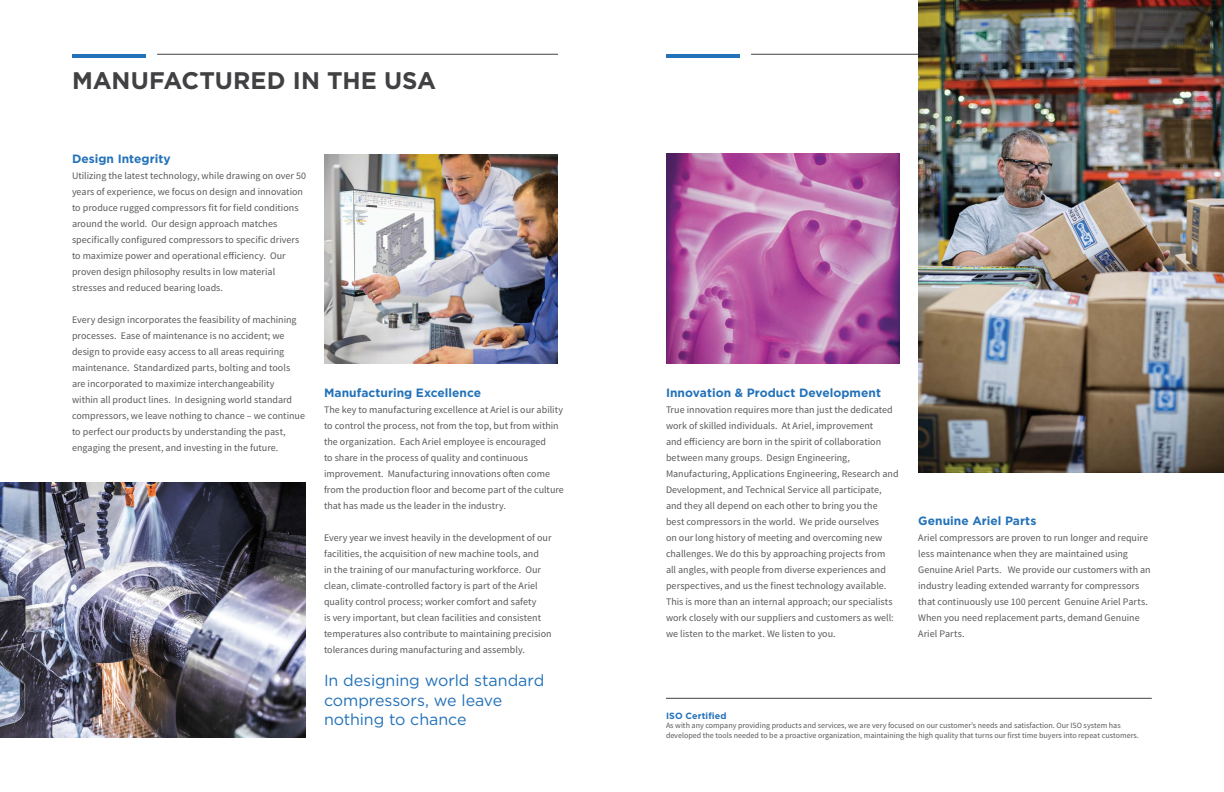
<style>
.page{position:relative;width:1224px;height:792px;background:#fff}
.page>*{position:absolute;margin:0;border:0;box-sizing:border-box;transform-origin:0 0}
.t1{font:700 24px "Gotham";color:#414042}
.t2{font:16px/19.2px "Gotham";letter-spacing:-.005em;color:#2372b9}
.t3{font:700 12px "Gotham";letter-spacing:.005em;color:#2372b9}
.t4{font:10px/16px "Source Sans Pro";color:#58595b}
.t5{font:700 9px "Gotham";letter-spacing:.015em;color:#2372b9}
.t6{font:8px/9.6px "Source Sans Pro";color:#58595b}
</style>
<div class="page">
<hr style="left:666px;top:54px;width:73px;height:4px;background:#2372b9">
<hr style="left:751px;top:54px;width:401px;height:1px;background:#414042">
<hr style="left:72px;top:54px;width:73px;height:4px;background:#2372b9">
<hr style="left:157px;top:54px;width:401px;height:1px;background:#414042">
<img style="left:918px;top:0;width:306px;height:472px">
<img style="left:666px;top:153px;width:234px;height:210px">
<img style="left:324px;top:155px;width:234px;height:208px">
<img style="left:0;top:483px;width:306px;height:255px">
<hr style="left:666px;top:698px;width:486px;height:1px;background:#414042">
<h1 class="t1" style="left:72px;top:65px;width:366px">MANUFACTURED IN THE USA</h1>
<p class="t3" style="left:72px;top:150px;width:100px">Design Integrity</p>
<p class="t4" style="left:72px;top:167px;width:236px">Utilizing the latest technology, while drawing on over 50 years of experience, we focus on design and innovation to produce rugged compressors fit for field conditions around the world. Our design approach matches specifically configured compressors to specific drivers to maximize power and operational efficiency. Our proven design philosophy results in low material stresses and reduced bearing loads.</p>
<p class="t4" style="left:72px;top:311px;width:235px">Every design incorporates the feasibility of machining processes. Ease of maintenance is no accident; we design to provide easy access to all areas requiring maintenance. Standardized parts, bolting and tools are incorporated to maximize interchangeability<br>within all product lines. In designing world standard compressors, we leave nothing to chance – we continue to perfect our products by understanding the past, engaging the present, and investing in the future.</p>
<p class="t3" style="left:324px;top:384px;width:159px">Manufacturing Excellence</p>
<p class="t4" style="left:324px;top:401px;width:241px">The key to manufacturing excellence at Ariel is our ability to control the process, not from the top, but from within the organization. Each Ariel employee is encouraged<br>to share in the process of quality and continuous improvement. Manufacturing innovations often come from the production floor and become part of the culture that has made us the leader in the industry.</p>
<p class="t4" style="left:324px;top:529px;width:229px">Every year we invest heavily in the development of our facilities, the acquisition of new machine tools, and<br>in the training of our manufacturing workforce. Our clean, climate-controlled factory is part of the Ariel quality control process; worker comfort and safety<br>is very important, but clean facilities and consistent temperatures also contribute to maintaining precision tolerances during manufacturing and assembly.</p>
<h2 class="t2" style="left:324px;top:671px;width:222px">In designing world standard compressors, we leave nothing to chance</h2>
<p class="t3" style="left:666px;top:384px;width:217px">Innovation &amp; Product Development</p>
<p class="t4" style="left:666px;top:401px;width:234px">True innovation requires more than just the dedicated work of skilled individuals. At Ariel, improvement<br>and efficiency are born in the spirit of collaboration between many groups. Design Engineering, Manufacturing, Applications Engineering, Research and Development, and Technical Service all participate, and they all depend on each other to bring you the best compressors in the world. We pride ourselves<br>on our long history of meeting and overcoming new challenges. We do this by approaching projects from<br>all angles, with people from diverse experiences and perspectives, and us the finest technology available.<br>This is more than an internal approach; our specialists work closely with our suppliers and customers as well: we listen to the market. We listen to you.</p>
<p class="t3" style="left:918px;top:512px;width:120px">Genuine Ariel Parts</p>
<p class="t4" style="left:918px;top:529px;width:234px">Ariel compressors are proven to run longer and require less maintenance when they are maintained using Genuine Ariel Parts. We provide our customers with an industry leading extended warranty for compressors that continuously use 100 percent Genuine Ariel Parts.<br>When you need replacement parts, demand Genuine Ariel Parts.</p>
<p class="t5" style="left:666px;top:710px;width:62px">ISO Certified</p>
<p class="t6" style="left:666px;top:721px;width:474px">As with any company providing products and services, we are very focused on our customer’s needs and satisfaction. Our ISO system has developed the tools needed to be a proactive organization, maintaining the high quality that turns our first time buyers into repeat customers.</p>
</div>
